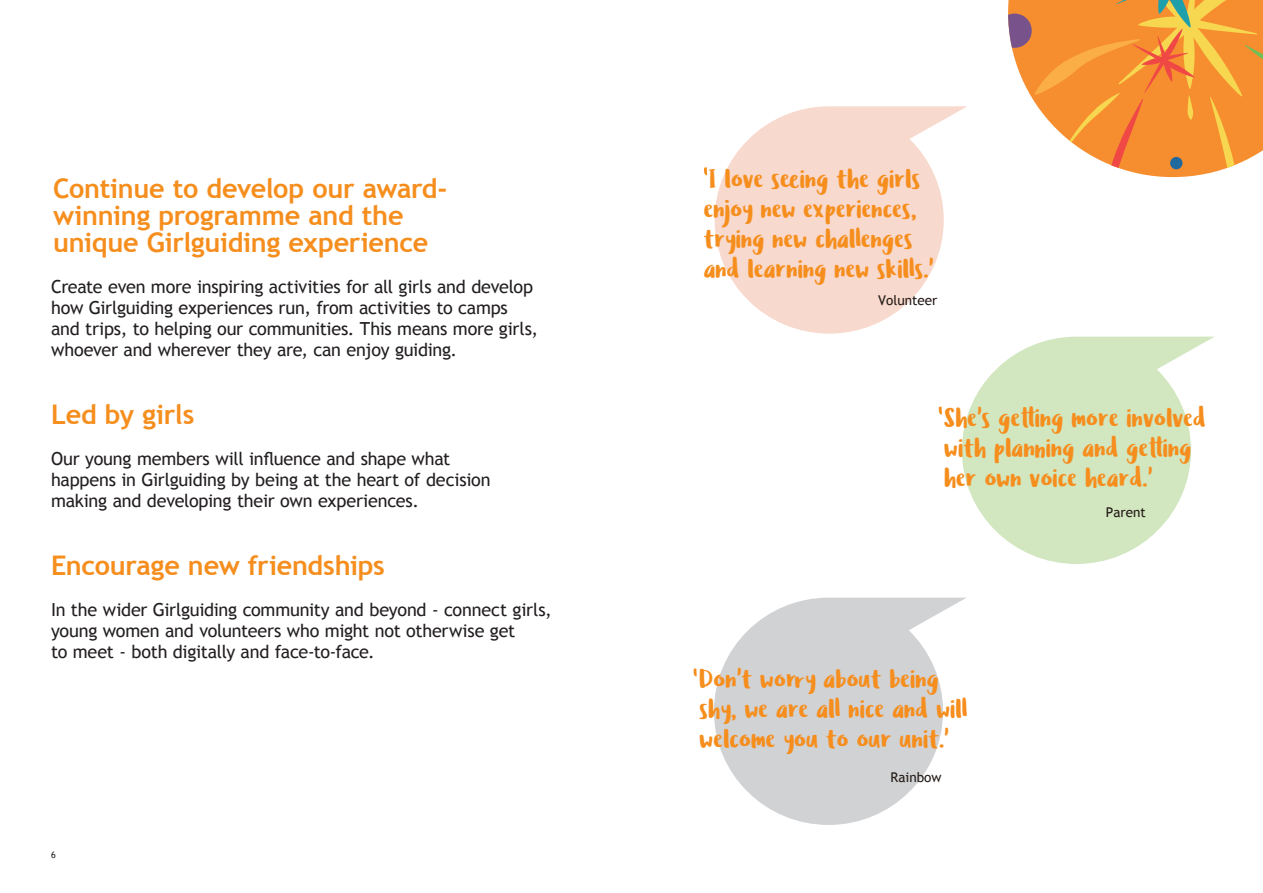
<style>
.page{position:relative;width:1263px;height:893px;background:#fff}
.page>*{position:absolute;margin:0;border:0;box-sizing:border-box;transform-origin:0 0}
.t1{font:27px/30px "Ludicrous";color:#f68e1e}
.t2{font:700 27px/27px "Trebuchet MS";letter-spacing:-.01em;color:#f68e1e}
.t3{font:18px/21px "Trebuchet MS";letter-spacing:-.015em;color:#231f20}
.t4{font:13.5px "Trebuchet MS";color:#211914}
.t5{font:9px "Trebuchet MS";color:#231f20}
</style>
<div class="page">
<svg style="left:714px;top:598px;width:252px;height:227px;fill:#d1d2d4"></svg>
<svg style="left:962px;top:337px;width:252px;height:227px;fill:#d2e7c0"></svg>
<svg style="left:715px;top:106px;width:252px;height:228px;fill:#f8d9cd"></svg>
<svg style="left:704px;top:167px;width:3px;height:8px"></svg>
<svg style="left:939px;top:407px;width:3px;height:7px"></svg>
<svg style="left:693px;top:668px;width:4px;height:8px"></svg>
<svg style="left:1008px;top:0;width:255px;height:177px;background:#f3a254"></svg>
<p class="t2" style="left:53px;top:175px;width:396px">Continue to develop our award&shy;winning programme and the unique Girlguiding experience</p>
<p class="t3" style="left:51px;top:276px;width:489px">Create even more inspiring activities for all girls and develop how Girlguiding experiences run, from activities to camps and trips, to helping our communities. This means more girls, whoever and wherever they are, can enjoy guiding.</p>
<p class="t2" style="left:51px;top:401px;width:145px">Led by girls</p>
<p class="t3" style="left:51px;top:448px;width:441px">Our young members will influence and shape what happens in Girlguiding by being at the heart of decision making and developing their own experiences.</p>
<p class="t2" style="left:51px;top:552px;width:335px">Encourage new friendships</p>
<p class="t3" style="left:51px;top:599px;width:502px">In the wider Girlguiding community and beyond - connect girls, young women and volunteers who might not otherwise get<br>to meet - both digitally and face-to-face.</p>
<p class="t5" style="left:51px;top:850px;width:6px">6</p>
<p class="t1" style="left:704px;top:164px;width:231px">I love seeing the girls enjoy new experiences, trying new challenges and learning new skills.'</p>
<p class="t4" style="left:878px;top:292px;width:61px">Volunteer</p>
<p class="t1" style="left:944px;top:403px;width:263px">She's getting more involved with planning and getting her own voice heard.'</p>
<p class="t4" style="left:1106px;top:504px;width:41px">Parent</p>
<p class="t1" style="left:700px;top:664px;width:270px">Don't worry about being shy, we are all nice and will welcome you to our unit.'</p>
<p class="t4" style="left:890px;top:769px;width:52px">Rainbow</p>
</div>
